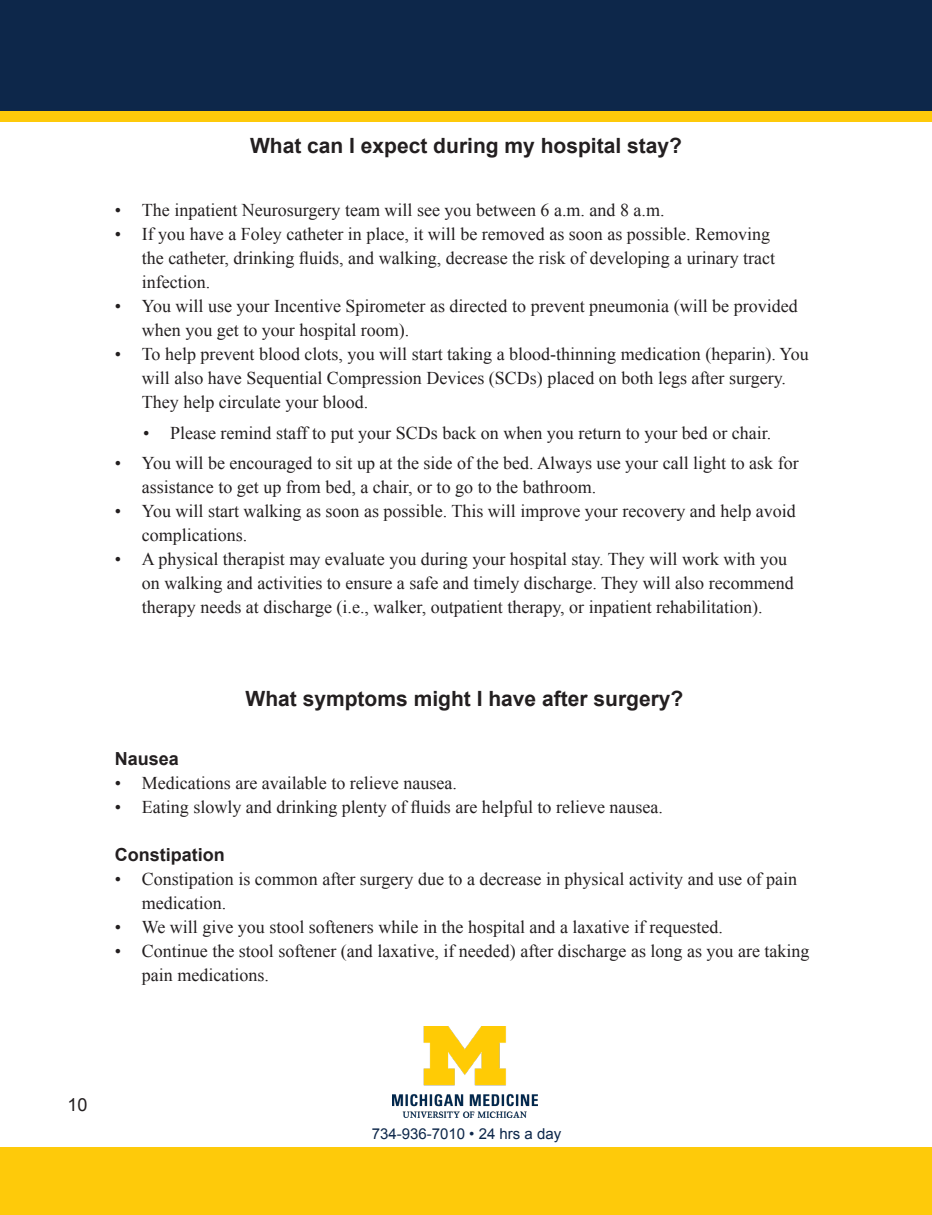
<style>
.page{position:relative;width:932px;height:1215px;background:#fff}
.page>*{position:absolute;margin:0;border:0;box-sizing:border-box;transform-origin:0 0}
.t1{font:700 21px "Arial";color:#231f20}
.t2{font:18px/24px "Times New Roman";color:#231f20}
.t3{font:700 18px "Arial";color:#231f20}
.t4{font:18px "Arial";color:#231f20}
.t5{font:15px "Arial";color:#0d274a}
</style>
<div class="page">
<img style="left:392px;top:1027px;width:145px;height:90px">
<div style="left:0;top:0;width:932px;height:122px;background:#0d274a"></div>
<div style="left:0;top:1148px;width:932px;height:67px;background:#feca0a"></div>
<div style="left:0;top:111px;width:932px;height:11px;background:#feca0a"></div>
<p class="t1" style="left:250px;top:132px;width:433px">What can I expect during my hospital stay?</p>
<p class="t2" style="left:115px;top:198px;width:551px">• The inpatient Neurosurgery team will see you between 6 a.m. and 8 a.m.</p>
<p class="t2" style="left:142px;top:222px;width:635px;text-indent:-27px">• If you have a Foley catheter in place, it will be removed as soon as possible. Removing the catheter, drinking fluids, and walking, decrease the risk of developing a urinary tract infection.</p>
<p class="t2" style="left:142px;top:294px;width:657px;text-indent:-27px">• You will use your Incentive Spirometer as directed to prevent pneumonia (will be provided when you get to your hospital room).</p>
<p class="t2" style="left:142px;top:342px;width:668px;text-indent:-27px">• To help prevent blood clots, you will start taking a blood-thinning medication (heparin). You will also have Sequential Compression Devices (SCDs) placed on both legs after surgery.<br>They help circulate your blood.</p>
<p class="t2" style="left:143px;top:420px;width:630px">• Please remind staff to put your SCDs back on when you return to your bed or chair.</p>
<p class="t2" style="left:142px;top:450px;width:658px;text-indent:-27px">• You will be encouraged to sit up at the side of the bed. Always use your call light to ask for assistance to get up from bed, a chair, or to go to the bathroom.</p>
<p class="t2" style="left:142px;top:498px;width:655px;text-indent:-27px">• You will start walking as soon as possible. This will improve your recovery and help avoid complications.</p>
<p class="t2" style="left:142px;top:546px;width:653px;text-indent:-27px">• A physical therapist may evaluate you during your hospital stay. They will work with you on walking and activities to ensure a safe and timely discharge. They will also recommend therapy needs at discharge (i.e., walker, outpatient therapy, or inpatient rehabilitation).</p>
<p class="t1" style="left:245px;top:685px;width:439px">What symptoms might I have after surgery?</p>
<p class="t3" style="left:115px;top:747px;width:66px">Nausea</p>
<p class="t2" style="left:115px;top:771px;width:343px">• Medications are available to relieve nausea.</p>
<p class="t2" style="left:115px;top:795px;width:549px">• Eating slowly and drinking plenty of fluids are helpful to relieve nausea.</p>
<p class="t3" style="left:115px;top:843px;width:111px">Constipation</p>
<p class="t2" style="left:142px;top:867px;width:657px;text-indent:-27px">• Constipation is common after surgery due to a decrease in physical activity and use of pain medication.</p>
<p class="t2" style="left:115px;top:915px;width:609px">• We will give you stool softeners while in the hospital and a laxative if requested.</p>
<p class="t2" style="left:142px;top:939px;width:669px;text-indent:-27px">• Continue the stool softener (and laxative, if needed) after discharge as long as you are taking pain medications.</p>
<p class="t4" style="left:68px;top:1093px;width:22px">10</p>
<p class="t5" style="left:372px;top:1123px;width:191px">734-936-7010 • 24 hrs a day</p>
</div>
